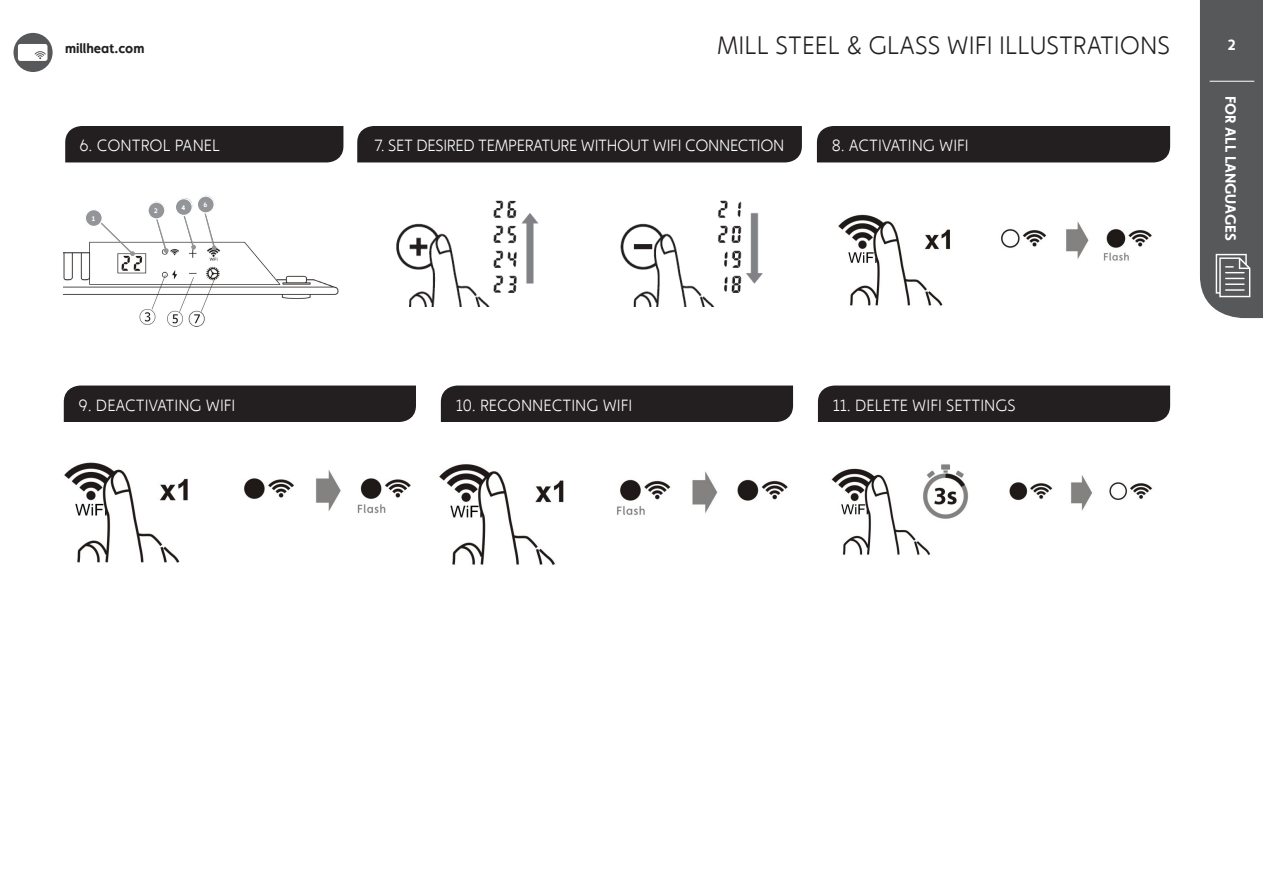
<style>
.page{position:relative;width:1263px;height:893px;background:#fff}
.page>*{position:absolute;margin:0;border:0;box-sizing:border-box;transform-origin:0 0}
.t1{font:300 25.5px "Faricy New";color:#231f20}
.t2{font:300 16.5px "Faricy New";color:#fff}
.t3{font:300 16.5px "Faricy New";letter-spacing:-.02em;color:#fff}
.t4{font:700 15px "Faricy New";color:#fff}
.t5{font:700 13.5px "Faricy New";color:#231f20}
.t6{font:700 6.75px "Faricy New";color:#fff}
</style>
<div class="page">
<div style="left:1200px;top:0;width:63px;height:318px;background:#57585a"></div>
<hr style="left:1210px;top:81px;width:44px;height:1px;background:#fff">
<div style="left:13px;top:33px;width:40px;height:39px;background:#57585a;border-radius:50%"></div>
<div style="left:18px;top:44px;width:30px;height:17px;background:#fff;border-radius:3px"></div>
<svg style="left:35px;top:51px;width:11px;height:8px"></svg>
<div style="left:817px;top:126px;width:353px;height:36px;background:#231f20"></div>
<div style="left:64px;top:386px;width:352px;height:36px;background:#231f20"></div>
<div style="left:441px;top:386px;width:352px;height:36px;background:#231f20"></div>
<div style="left:818px;top:386px;width:352px;height:36px;background:#231f20"></div>
<img style="left:838px;top:214px;width:314px;height:92px">
<img style="left:64px;top:462px;width:347px;height:101px">
<img style="left:439px;top:464px;width:349px;height:101px">
<img style="left:831px;top:464px;width:322px;height:91px">
<img style="left:396px;top:200px;width:367px;height:106px">
<div style="left:65px;top:126px;width:278px;height:36px;background:#231f20"></div>
<div style="left:357px;top:126px;width:445px;height:36px;background:#231f20"></div>
<img style="left:64px;top:195px;width:275px;height:132px">
<svg style="left:97px;top:220px;width:38px;height:36px"></svg>
<svg style="left:155px;top:217px;width:14px;height:36px"></svg>
<svg style="left:182px;top:213px;width:14px;height:37px"></svg>
<svg style="left:202px;top:208px;width:15px;height:42px"></svg>
<div style="left:85px;top:210px;width:17px;height:16px;background:#939598;border-radius:50%"></div>
<div style="left:85px;top:209px;width:18px;height:18px;border:1px solid #fff;border-radius:50%"></div>
<div style="left:148px;top:202px;width:17px;height:17px;background:#939598;border-radius:50%"></div>
<div style="left:147px;top:202px;width:18px;height:18px;border:1px solid #fff;border-radius:50%"></div>
<div style="left:175px;top:199px;width:17px;height:16px;background:#939598;border-radius:50%"></div>
<div style="left:175px;top:198px;width:18px;height:18px;border:1px solid #fff;border-radius:50%"></div>
<div style="left:197px;top:196px;width:17px;height:17px;background:#939598;border-radius:50%"></div>
<div style="left:197px;top:196px;width:18px;height:18px;border:1px solid #fff;border-radius:50%"></div>
<p class="t5" style="left:65px;top:40px;width:81px">millheat.com</p>
<h1 class="t1" style="left:717px;top:31px;width:454px">MILL STEEL &amp; GLASS WIFI ILLUSTRATIONS</h1>
<p class="t4" style="left:1228px;top:35px;width:10px">2</p>
<p class="t2" style="left:79px;top:136px;width:142px">6. CONTROL PANEL</p>
<p class="t3" style="left:374px;top:136px;width:411px">7. SET DESIRED TEMPERATURE WITHOUT WIFI CONNECTION</p>
<p class="t6" style="left:92px;top:214px;width:5px">1</p>
<p class="t6" style="left:154px;top:207px;width:5px">2</p>
<p class="t6" style="left:182px;top:203px;width:5px">4</p>
<p class="t6" style="left:204px;top:201px;width:5px">6</p>
<p class="t2" style="left:832px;top:136px;width:139px">8. ACTIVATING WIFI</p>
<p class="t2" style="left:79px;top:395px;width:158px">9. DEACTIVATING WIFI</p>
<p class="t2" style="left:456px;top:395px;width:178px">10. RECONNECTING WIFI</p>
<p class="t2" style="left:833px;top:395px;width:185px">11. DELETE WIFI SETTINGS</p>
<p class="t4" style="left:1240px;top:96px;width:146px;rotate:90deg">FOR ALL LANGUAGES</p>
</div>
